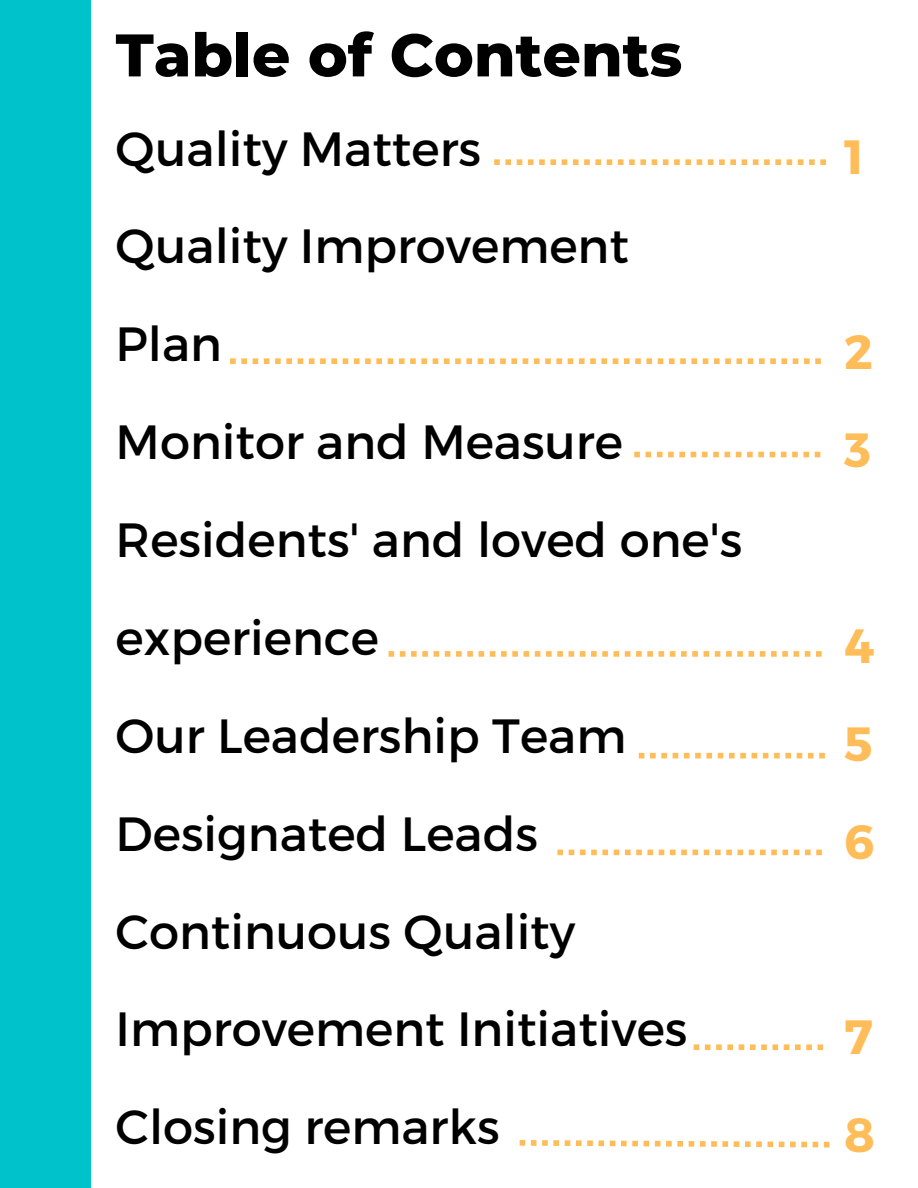
<style>
.page{position:relative;width:918px;height:1188px;background:#00c2cb}
.page>*{position:absolute;margin:0;border:0;box-sizing:border-box;transform-origin:0 0}
.t1{font:800 60px "Montserrat";color:#000}
.t2{font:48px/97.8px "Montserrat";color:#000}
.t3{font:700 48px "Montserrat";color:#ffbd59}
</style>
<div class="page">
<div style="left:92px;top:0;width:826px;height:1188px;background:#fff"></div>
<svg style="left:494px;top:159px;width:332px;height:6px"></svg>
<svg style="left:230px;top:358px;width:591px;height:6px"></svg>
<svg style="left:634px;top:452px;width:186px;height:5px"></svg>
<svg style="left:389px;top:651px;width:433px;height:6px"></svg>
<svg style="left:639px;top:753px;width:186px;height:5px"></svg>
<svg style="left:557px;top:850px;width:265px;height:5px"></svg>
<svg style="left:694px;top:1044px;width:129px;height:6px"></svg>
<svg style="left:520px;top:1140px;width:310px;height:7px"></svg>
<p class="t1" style="left:116px;top:18px;width:568px">Table of Contents</p>
<p class="t2" style="left:116px;top:97px;width:367px">Quality Matters</p>
<p class="t2" style="left:116px;top:195px;width:515px">Quality Improvement<br>Plan</p>
<p class="t2" style="left:116px;top:391px;width:509px">Monitor and Measure</p>
<p class="t2" style="left:116px;top:489px;width:628px">Residents' and loved one's experience</p>
<p class="t2" style="left:116px;top:684px;width:512px">Our Leadership Team</p>
<p class="t2" style="left:116px;top:782px;width:424px">Designated Leads</p>
<p class="t2" style="left:116px;top:880px;width:573px">Continuous Quality<br>Improvement Initiatives</p>
<p class="t2" style="left:116px;top:1076px;width:386px">Closing remarks</p>
<p class="t3" style="left:844px;top:125px;width:21px">1</p>
<p class="t3" style="left:844px;top:321px;width:30px">2</p>
<p class="t3" style="left:844px;top:419px;width:28px">3</p>
<p class="t3" style="left:844px;top:615px;width:32px">4</p>
<p class="t3" style="left:844px;top:713px;width:30px">5</p>
<p class="t3" style="left:844px;top:810px;width:32px">6</p>
<p class="t3" style="left:844px;top:1006px;width:30px">7</p>
<p class="t3" style="left:844px;top:1104px;width:32px">8</p>
</div>
